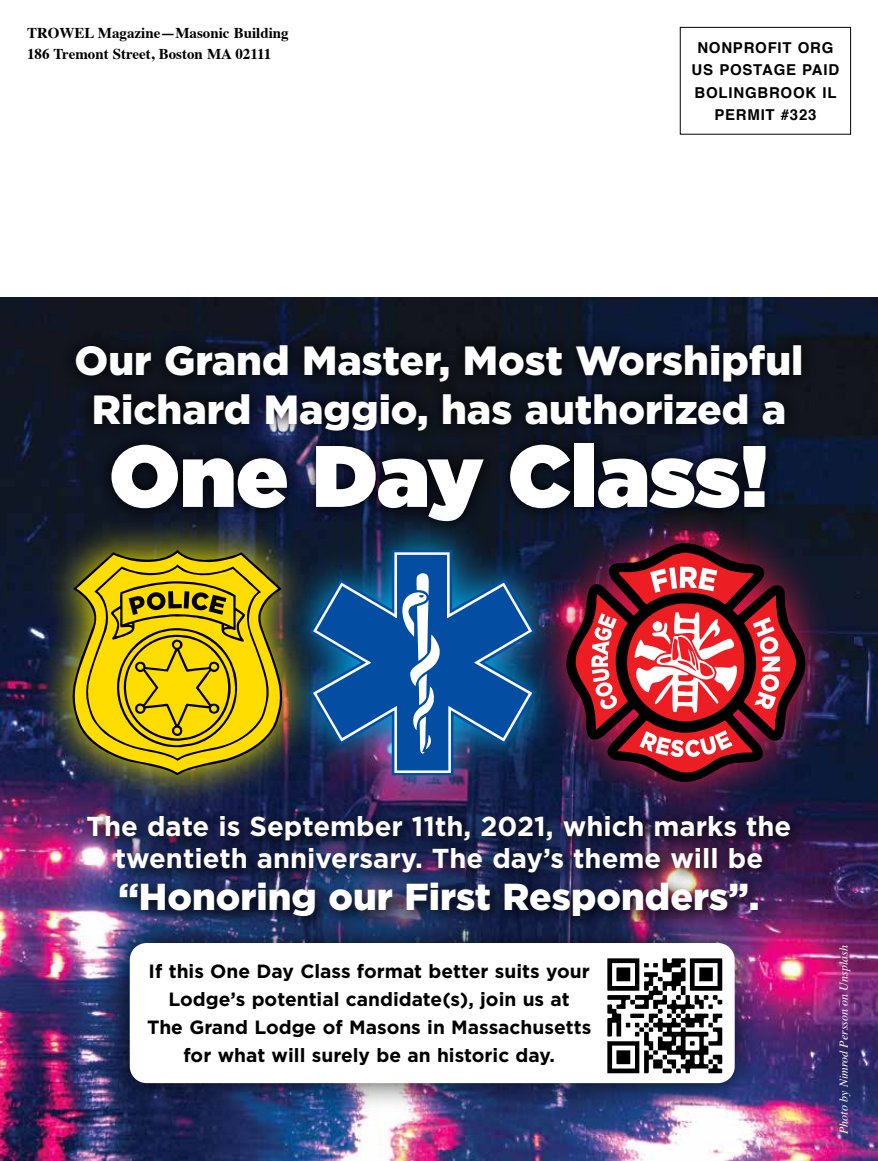
<style>
.page{position:relative;width:878px;height:1161px;background:#fff}
.page>*{position:absolute;margin:0;border:0;box-sizing:border-box;transform-origin:0 0}
.t1{font:900 87px "Gotham";color:#fff}
.t2{font:900 40.8px/48.2px "Gotham";color:#fff;text-align:center}
.t3{font:900 37.5px "Gotham";color:#fff}
.t4{font:700 27.45px/32.5px "Gotham";color:#fff;text-align:center}
.t5{font:700 19.2px/28px "Gotham";color:#000;text-align:center}
.t6{font:700 15px/21px "Times";color:#000}
.t7{font:700 15px/22.5px "Helvetica";letter-spacing:.05em;color:#000;text-align:center}
.t8{font:italic 12px "Times";color:#fff}
</style>
<div class="page">
<div style="left:680px;top:27px;width:170px;height:108px;border:1px solid #000"></div>
<img style="left:0;top:297px;width:878px;height:864px">
<svg style="left:61px;top:331px;width:755px;height:185px;background:#0b111e"></svg>
<svg style="left:276px;top:512px;width:254px;height:294px;background:#222349"></svg>
<svg style="left:319px;top:552px;width:211px;height:221px;background:#435376"></svg>
<svg style="left:319px;top:555px;width:209px;height:215px;background:#1a5595"></svg>
<svg style="left:399px;top:573px;width:42px;height:181px"></svg>
<svg style="left:36px;top:516px;width:283px;height:294px;background:#232c3d"></svg>
<svg style="left:72px;top:550px;width:211px;height:225px;background:#4d4e2d"></svg>
<svg style="left:74px;top:553px;width:206px;height:220px;background:#79721b"></svg>
<svg style="left:85px;top:565px;width:185px;height:196px;background:#ccb101"></svg>
<svg style="left:530px;top:507px;width:312px;height:311px;background:#1a1b3a"></svg>
<svg style="left:564px;top:543px;width:245px;height:243px;background:#331937"></svg>
<svg style="left:573px;top:553px;width:224px;height:222px;background:#933640"></svg>
<img style="left:78px;top:806px;width:731px;height:129px">
<div style="left:102px;top:915px;width:660px;height:196px;background:#000;opacity:.75"></div>
<div style="left:130px;top:943px;width:604px;height:140px;background:#fff;border-radius:17px"></div>
<img style="left:608px;top:958px;width:114px;height:115px">
<p class="t6" style="left:27px;top:21px;width:263px">TROWEL Magazine—Masonic Building<br>186 Tremont Street, Boston MA 02111</p>
<p class="t7" style="left:691px;top:36px;width:149px">NONPROFIT ORG<br>US POSTAGE PAID<br>BOLINGBROOK IL<br>PERMIT #323</p>
<h2 class="t2" style="left:75px;top:337px;width:730px">Our Grand Master, Most Worshipful<br>Richard Maggio, has authorized a</h2>
<h1 class="t1" style="left:109px;top:423px;width:660px">One Day Class!</h1>
<h3 class="t4" style="left:87px;top:809px;width:706px">The date is September 11th, 2021, which marks the twentieth anniversary. The day’s theme will be</h3>
<h3 class="t3" style="left:118px;top:874px;width:642px">“Honoring our First Responders”.</h3>
<p class="t5" style="left:147px;top:957px;width:446px">If this One Day Class format better suits your Lodge’s potential candidate(s), join us at<br>The Grand Lodge of Masons in Massachusetts for what will surely be an historic day.</p>
<p class="t8" style="left:833px;top:1134px;width:190px;rotate:-90deg">Photo by Nimrod Persson on Unsplash</p>
</div>
